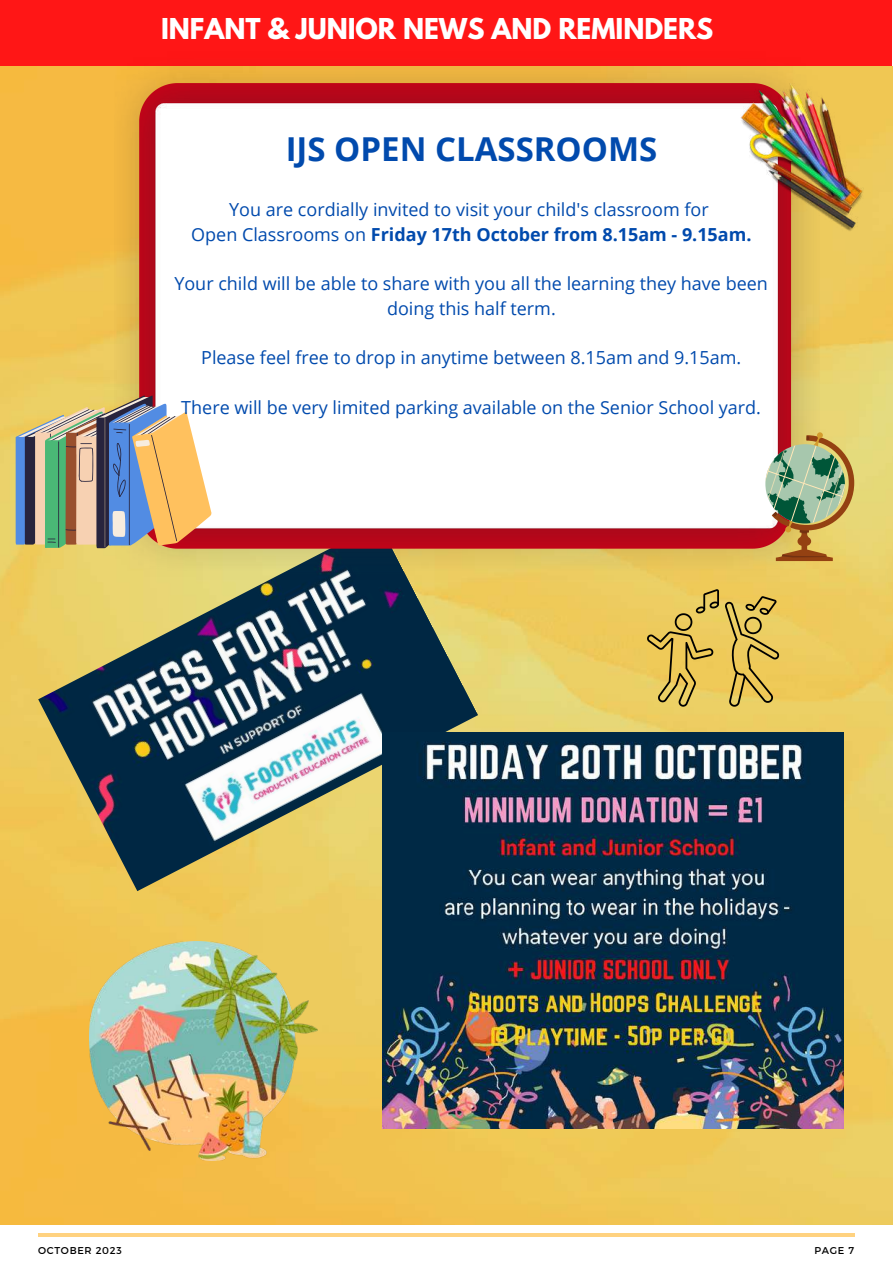
<style>
.page{position:relative;width:893px;height:1264px;background:#fff}
.page>*{position:absolute;margin:0;border:0;box-sizing:border-box;transform-origin:0 0}
.t1{font:700 33px "Open Sans";color:#014aad}
.t2{font:700 25.5px "League Spartan";color:#fff}
.t3{font:18px/24.8px "Open Sans";color:#014aad;text-align:center}
.t4{font:9.9px "Montserrat";letter-spacing:.07em;color:#000}
.s1{font-weight:700}
</style>
<div class="page">
<div style="left:0;top:0;width:891px;height:67px;background:#ff1616"></div>
<hr style="left:38px;top:1233px;width:816px;height:3px;background:#ffd280">
<img style="left:0;top:67px;width:892px;height:1157px">
<img style="left:38px;top:548px;width:440px;height:343px">
<img style="left:114px;top:66px;width:705px;height:513px">
<svg style="left:16px;top:395px;width:195px;height:153px;background:#aea38b"></svg>
<svg style="left:765px;top:432px;width:89px;height:129px;background:#aba371"></svg>
<img style="left:740px;top:83px;width:123px;height:148px">
<img style="left:382px;top:732px;width:461px;height:396px">
<img style="left:89px;top:941px;width:228px;height:219px">
<svg style="left:647px;top:589px;width:132px;height:117px;background:#d2b452"></svg>
<h2 class="t2" style="left:161px;top:16px;width:553px">INFANT &amp; JUNIOR NEWS AND REMINDERS</h2>
<h1 class="t1" style="left:286px;top:125px;width:373px">IJS OPEN CLASSROOMS</h1>
<p class="t3" style="left:191px;top:196px;width:561px">You are cordially invited to visit your child's classroom for<br>Open Classrooms on <span class="s1">Friday 17th October from 8.15am - 9.15am.</span></p>
<p class="t3" style="left:174px;top:271px;width:595px">Your child will be able to share with you all the learning they have been doing this half term.</p>
<p class="t3" style="left:201px;top:345px;width:541px">Please feel free to drop in anytime between 8.15am and 9.15am.</p>
<p class="t3" style="left:181px;top:394px;width:581px">There will be very limited parking available on the Senior School yard.</p>
<p class="t4" style="left:38px;top:1243px;width:85px">OCTOBER 2023</p>
<p class="t4" style="left:814px;top:1243px;width:41px">PAGE 7</p>
</div>
